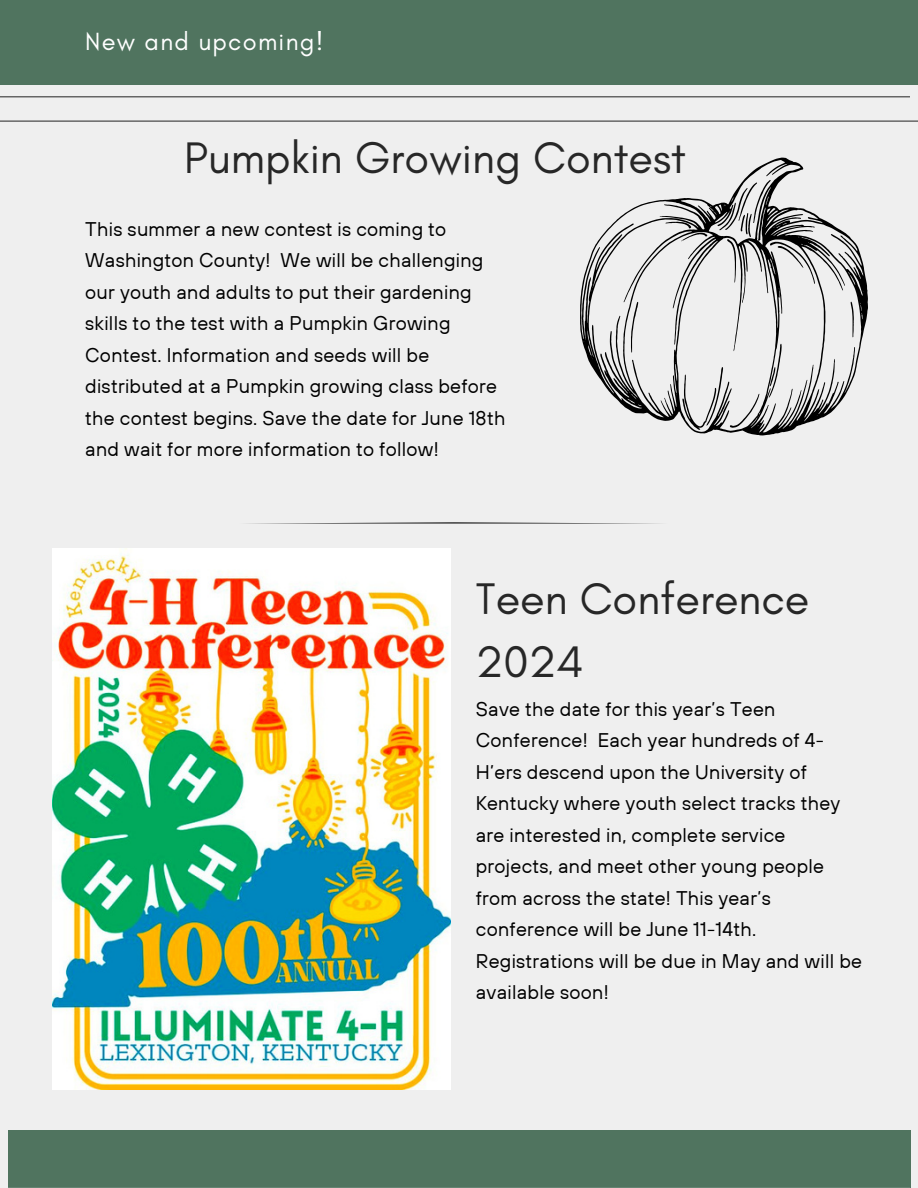
<style>
.page{position:relative;width:918px;height:1188px;background:#efefef}
.page>*{position:absolute;margin:0;border:0;box-sizing:border-box;transform-origin:0 0}
.t1{font:45px/63px "Glacial Indifference";color:#272727}
.t2{font:25.35px "Glacial Indifference";letter-spacing:.05em;color:#fff}
.t3{font:19.8px/31.5px "TT Hoves";letter-spacing:.015em;color:#000}
</style>
<div class="page">
<div style="left:0;top:0;width:918px;height:84px;background:#50745f"></div>
<hr style="left:0;top:121px;width:918px;height:1px;background:#000">
<hr style="left:0;top:96px;width:910px;height:1px;background:#000">
<div style="left:8px;top:1130px;width:902px;height:58px;background:#50745f"></div>
<svg style="left:341px;top:522px;width:226px;height:1px"></svg>
<svg style="left:580px;top:158px;width:288px;height:277px"></svg>
<svg style="left:682px;top:367px;width:41px;height:63px"></svg>
<svg style="left:730px;top:394px;width:29px;height:34px"></svg>
<svg style="left:631px;top:302px;width:7px;height:51px"></svg>
<svg style="left:769px;top:344px;width:13px;height:54px"></svg>
<svg style="left:665px;top:222px;width:42px;height:19px"></svg>
<svg style="left:851px;top:302px;width:3px;height:35px"></svg>
<svg style="left:719px;top:180px;width:96px;height:104px"></svg>
<img style="left:53px;top:549px;width:398px;height:541px">
<h2 class="t2" style="left:85px;top:26px;width:240px">New and upcoming!</h2>
<p class="t1" style="left:184px;top:126px;width:503px">Pumpkin Growing Contest</p>
<p class="t3" style="left:85px;top:213px;width:422px">This summer a new contest is coming to Washington County! We will be challenging our youth and adults to put their gardening skills to the test with a Pumpkin Growing Contest. Information and seeds will be distributed at a Pumpkin growing class before the contest begins. Save the date for June 18th and wait for more information to follow!</p>
<h1 class="t1" style="left:476px;top:567px;width:335px">Teen Conference<br>2024</h1>
<p class="t3" style="left:476px;top:693px;width:388px">Save the date for this year’s Teen Conference! Each year hundreds of 4- H’ers descend upon the University of Kentucky where youth select tracks they are interested in, complete service projects, and meet other young people from across the state! This year’s conference will be June 11-14th.<br>Registrations will be due in May and will be available soon!</p>
</div>
